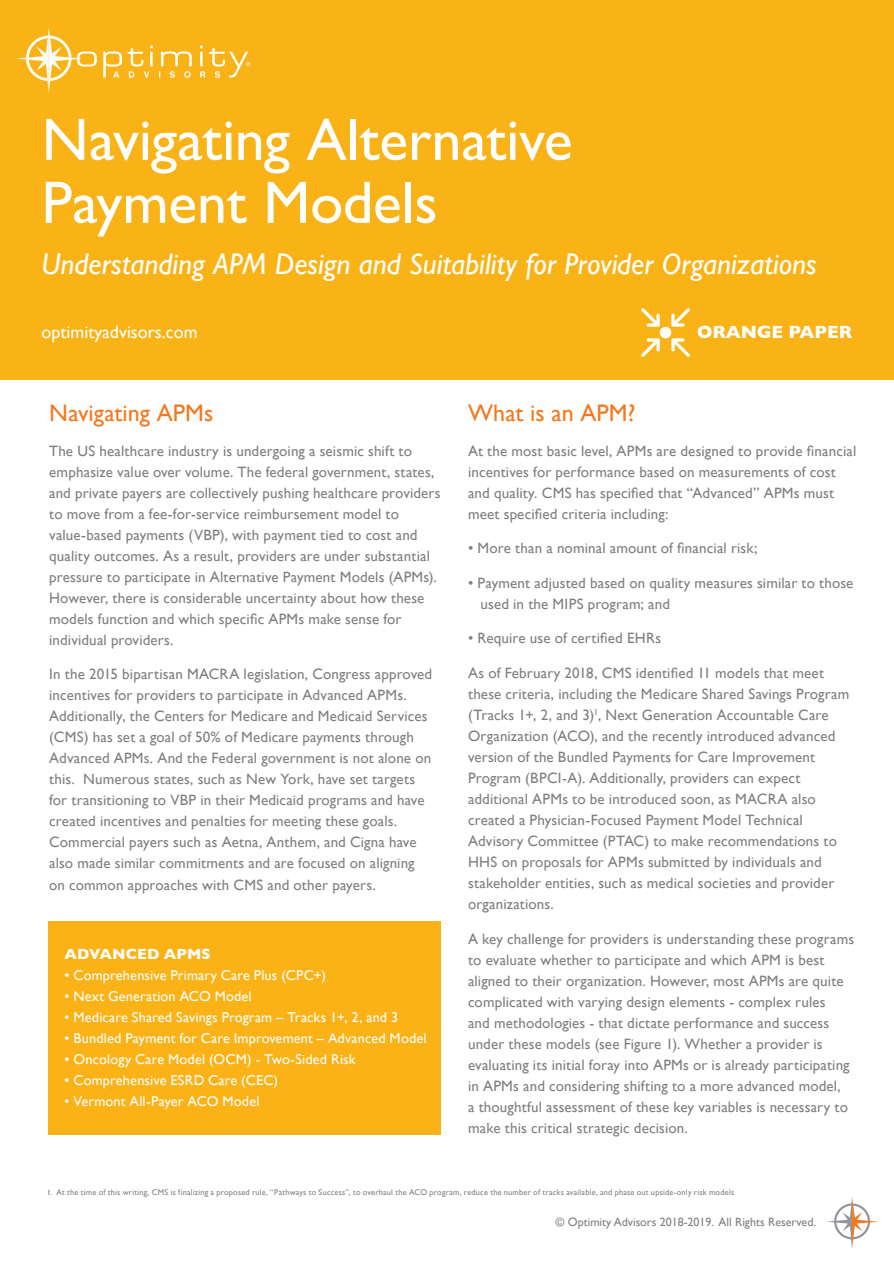
<style>
.page{position:relative;width:894px;height:1263px;background:#fff}
.page>*{position:absolute;margin:0;border:0;box-sizing:border-box;transform-origin:0 0}
.t1{font:60px/63px "Gill Sans";letter-spacing:-.005em;color:#fff}
.t2{font:italic 30px "Gill Sans";color:#fff}
.t3{font:24px "Gill Sans";color:#f37921}
.t4{font:18px "Gill Sans";color:#fff}
.t5{font:700 18px "Gill Sans";color:#fff}
.t6{font:15px/21px "Gill Sans";letter-spacing:.01em;color:#7f807f}
.t7{font:700 15px "Gill Sans";letter-spacing:.005em;color:#fff}
.t8{font:14.25px "Gill Sans";letter-spacing:.01em;color:#fff}
.t9{font:12px "Gill Sans";color:#7f807f}
.t10{font:8.25px "Gill Sans";letter-spacing:.025em;color:#7f807f}
.s1{font-size:7.5px;color:#636366}
</style>
<div class="page">
<div style="left:0;top:0;width:893px;height:379px;background:#f9b317"></div>
<svg style="left:16px;top:27px;width:81px;height:66px"></svg>
<svg style="left:103px;top:46px;width:49px;height:32px"></svg>
<svg style="left:159px;top:52px;width:33px;height:26px"></svg>
<svg style="left:200px;top:46px;width:50px;height:32px"></svg>
<div style="left:659px;top:327px;width:12px;height:11px;background:#fff;border-radius:50%"></div>
<svg style="left:641px;top:308px;width:18px;height:19px"></svg>
<svg style="left:671px;top:308px;width:18px;height:19px"></svg>
<svg style="left:671px;top:338px;width:18px;height:19px"></svg>
<svg style="left:641px;top:338px;width:18px;height:19px"></svg>
<svg style="left:826px;top:1197px;width:52px;height:52px"></svg>
<div style="left:48px;top:921px;width:392px;height:213px;background:#fab217"></div>
<h1 class="t1" style="left:42px;top:107px;width:532px">Navigating Alternative<br>Payment Models</h1>
<h2 class="t2" style="left:42px;top:246px;width:776px">Understanding APM Design and Suitability for Provider Organizations</h2>
<p class="t4" style="left:42px;top:322px;width:157px">optimityadvisors.com</p>
<p class="t5" style="left:696px;top:318px;width:157px">ORANGE PAPER</p>
<h3 class="t3" style="left:49px;top:399px;width:166px">Navigating APMs</h3>
<p class="t6" style="left:49px;top:440px;width:393px">The US healthcare industry is undergoing a seismic shift to emphasize value over volume. The federal government, states, and private payers are collectively pushing healthcare providers to move from a fee-for-service reimbursement model to value-based payments (VBP), with payment tied to cost and quality outcomes. As a result, providers are under substantial pressure to participate in Alternative Payment Models (APMs).<br>However, there is considerable uncertainty about how these models function and which specific APMs make sense for individual providers.</p>
<p class="t6" style="left:49px;top:663px;width:384px">In the 2015 bipartisan MACRA legislation, Congress approved incentives for providers to participate in Advanced APMs.<br>Additionally, the Centers for Medicare and Medicaid Services (CMS) has set a goal of 50% of Medicare payments through Advanced APMs. And the Federal government is not alone on this. Numerous states, such as New York, have set targets for transitioning to VBP in their Medicaid programs and have created incentives and penalties for meeting these goals.<br>Commercial payers such as Aetna, Anthem, and Cigna have also made similar commitments and are focused on aligning on common approaches with CMS and other payers.</p>
<p class="t7" style="left:64px;top:941px;width:148px">ADVANCED APMS</p>
<p class="t8" style="left:64px;top:966px;width:263px">• Comprehensive Primary Care Plus (CPC+)</p>
<p class="t8" style="left:64px;top:987px;width:189px">• Next Generation ACO Model</p>
<p class="t8" style="left:64px;top:1008px;width:335px">• Medicare Shared Savings Program – Tracks 1+, 2, and 3</p>
<p class="t8" style="left:64px;top:1029px;width:363px">• Bundled Payment for Care Improvement – Advanced Model</p>
<p class="t8" style="left:64px;top:1050px;width:292px">• Oncology Care Model (OCM) - Two-Sided Risk</p>
<p class="t8" style="left:64px;top:1071px;width:215px">• Comprehensive ESRD Care (CEC)</p>
<p class="t8" style="left:64px;top:1092px;width:196px">• Vermont All-Payer ACO Model</p>
<h3 class="t3" style="left:468px;top:399px;width:169px">What is an APM?</h3>
<p class="t6" style="left:468px;top:440px;width:389px">At the most basic level, APMs are designed to provide financial incentives for performance based on measurements of cost and quality. CMS has specified that “Advanced” APMs must meet specified criteria including:</p>
<p class="t6" style="left:468px;top:537px;width:291px">• More than a nominal amount of financial risk;</p>
<p class="t6" style="left:480px;top:572px;width:374px;text-indent:-13px">• Payment adjusted based on quality measures similar to those used in the MIPS program; and</p>
<p class="t6" style="left:468px;top:627px;width:195px">• Require use of certified EHRs</p>
<p class="t6" style="left:468px;top:662px;width:382px">As of February 2018, CMS identified 11 models that meet these criteria, including the Medicare Shared Savings Program (Tracks 1+, 2, and 3)<sup>1</sup>, Next Generation Accountable Care Organization (ACO), and the recently introduced advanced version of the Bundled Payments for Care Improvement Program (BPCI-A). Additionally, providers can expect additional APMs to be introduced soon, as MACRA also created a Physician-Focused Payment Model Technical Advisory Committee (PTAC) to make recommendations to HHS on proposals for APMs submitted by individuals and stakeholder entities, such as medical societies and provider organizations.</p>
<p class="t6" style="left:468px;top:927px;width:387px">A key challenge for providers is understanding these programs to evaluate whether to participate and which APM is best aligned to their organization. However, most APMs are quite complicated with varying design elements - complex rules<br>and methodologies - that dictate performance and success under these models (see Figure 1). Whether a provider is evaluating its initial foray into APMs or is already participating in APMs and considering shifting to a more advanced model,<br>a thoughtful assessment of these key variables is necessary to make this critical strategic decision.</p>
<p class="t10" style="left:47px;top:1187px;width:688px"><span class="s1">1.</span> At the time of this writing, CMS is finalizing a proposed rule, “Pathways to Success”, to overhaul the ACO program, reduce the number of tracks available, and phase out upside-only risk models</p>
<p class="t9" style="left:555px;top:1214px;width:262px">© Optimity Advisors 2018-2019. All Rights Reserved.</p>
</div>
